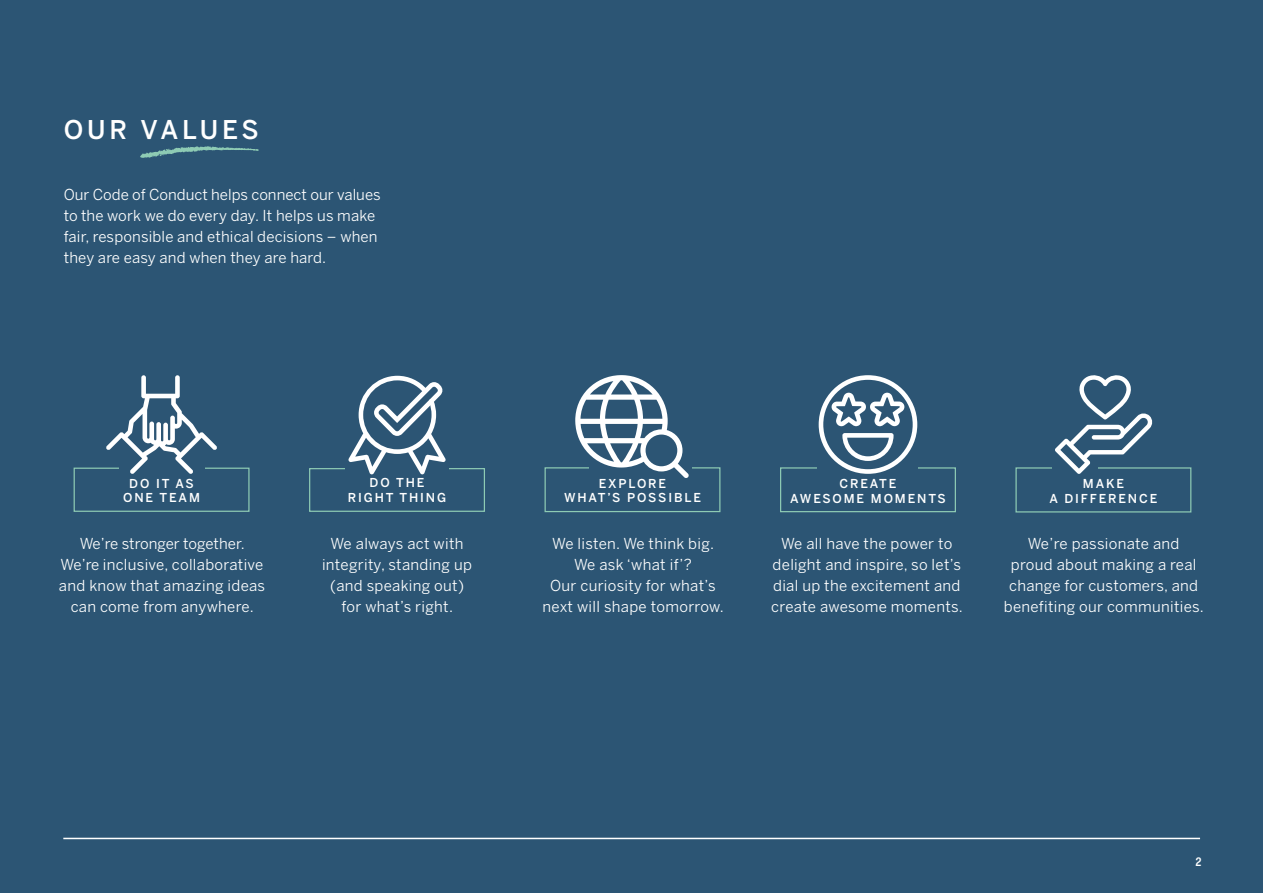
<style>
.page{position:relative;width:1263px;height:893px;background:#2c5574}
.page>*{position:absolute;margin:0;border:0;box-sizing:border-box;transform-origin:0 0}
.t1{font:500 25.65px "Benton Sans";letter-spacing:.145em;color:#fff}
.t2{font:15px/21px "Benton Sans";letter-spacing:.02em;color:#fff;text-align:center}
.t3{font:500 12.3px/14.7px "Benton Sans";letter-spacing:.15em;color:#fff;text-align:center}
.t4{font:500 condensed 12px "GT Walsheim";color:#fff}
</style>
<div class="page">
<div style="left:74px;top:468px;width:176px;height:44px;border:1px solid #8ecbb4"></div>
<svg style="left:106px;top:375px;width:111px;height:99px"></svg>
<div style="left:309px;top:468px;width:176px;height:44px;border:1px solid #8ecbb4"></div>
<div style="left:345px;top:460px;width:104px;height:16px;background:#2c5574"></div>
<svg style="left:348px;top:376px;width:98px;height:98px"></svg>
<div style="left:544px;top:467px;width:176px;height:45px;border:1px solid #8ecbb4"></div>
<div style="left:589px;top:458px;width:102px;height:16px;background:#2c5574"></div>
<svg style="left:575px;top:375px;width:114px;height:103px"></svg>
<div style="left:780px;top:467px;width:176px;height:45px;border:1px solid #8ecbb4"></div>
<div style="left:818px;top:461px;width:100px;height:15px;background:#2c5574"></div>
<svg style="left:819px;top:375px;width:98px;height:99px"></svg>
<div style="left:1015px;top:467px;width:176px;height:45px;border:1px solid #8ecbb4"></div>
<div style="left:1052px;top:460px;width:45px;height:16px;background:#2c5574"></div>
<svg style="left:1055px;top:375px;width:98px;height:99px"></svg>
<svg style="left:140px;top:146px;width:119px;height:12px"></svg>
<hr style="left:63px;top:838px;width:1137px;height:1px;background:#fff">
<h1 class="t1" style="left:64px;top:115px;width:196px">OUR VALUES</h1>
<p class="t2" style="left:64px;top:184px;width:318px;text-align:left">Our Code of Conduct helps connect our values to the work we do every day. It helps us make fair, responsible and ethical decisions – when they are easy and when they are hard.</p>
<p class="t3" style="left:123px;top:476px;width:78px">DO IT AS<br>ONE TEAM</p>
<p class="t3" style="left:348px;top:475px;width:100px">DO THE<br>RIGHT THING</p>
<p class="t3" style="left:564px;top:476px;width:138px">EXPLORE<br>WHAT’S POSSIBLE</p>
<p class="t3" style="left:790px;top:476px;width:157px">CREATE<br>AWESOME MOMENTS</p>
<p class="t3" style="left:1049px;top:476px;width:109px">MAKE<br>A DIFFERENCE</p>
<p class="t2" style="left:322px;top:533px;width:151px">We always act with integrity, standing up (and speaking out) for what’s right.</p>
<p class="t2" style="left:542px;top:533px;width:183px">We listen. We think big.<br>We ask ‘what if’?<br>Our curiosity for what’s next will shape tomorrow.</p>
<p class="t2" style="left:771px;top:533px;width:193px">We all have the power to delight and inspire, so let’s dial up the excitement and create awesome moments.</p>
<p class="t2" style="left:1004px;top:533px;width:201px">We’re passionate and<br>proud about making a real change for customers, and benefiting our communities.</p>
<p class="t2" style="left:59px;top:533px;width:208px">We’re stronger together.<br>We’re inclusive, collaborative and know that amazing ideas can come from anywhere.</p>
<p class="t4" style="left:1195px;top:855px;width:7px">2</p>
</div>
